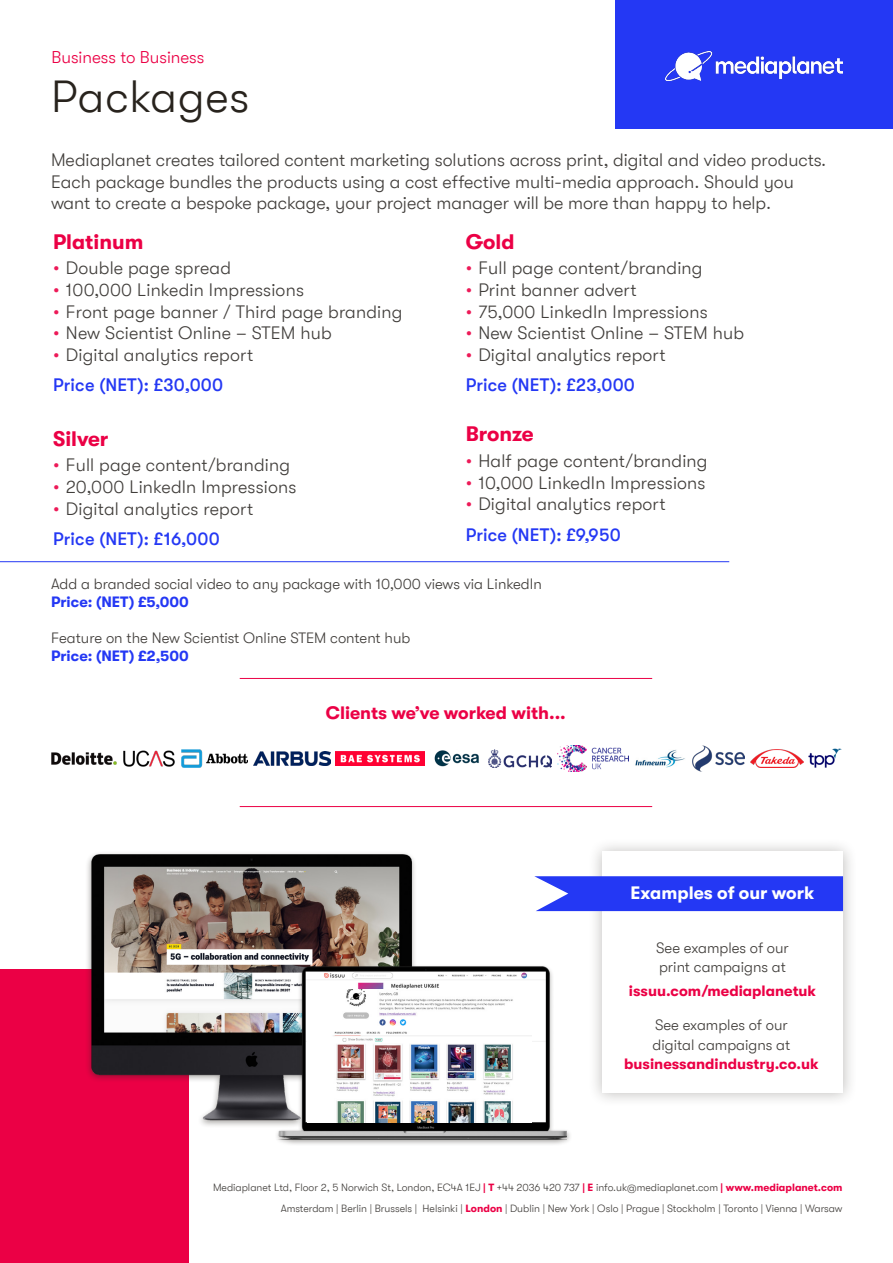
<style>
.page{position:relative;width:893px;height:1263px;background:#fff}
.page>*{position:absolute;margin:0;border:0;box-sizing:border-box;transform-origin:0 0}
.t1{font:300 45px "GT Walsheim Pro";letter-spacing:.02em;color:#28231d}
.t2{font:700 21px "GT Walsheim Pro";color:#eb0045}
.t3{font:300 18px/21.6px "GT Walsheim Pro";letter-spacing:.01em;color:#413e3b}
.t4{font:500 18px "GT Walsheim Pro";letter-spacing:.01em;color:#2438f4}
.t5{font:700 18px "GT Walsheim Pro";color:#eb0045}
.t6{font:700 18px "GT Walsheim Pro";color:#fff}
.t7{font:300 17.1px "GT Walsheim Pro";color:#eb0045}
.t8{font:300 15px/19.5px "GT Walsheim Pro";color:#413e3b}
.t9{font:700 15px "GT Walsheim Pro";color:#eb0045}
.t10{font:700 15px "GT Walsheim Pro";color:#2438f4}
.t11{font:300 10.5px/21px "GT Walsheim Pro";color:#413e3b;text-align:right}
.s1{color:#ed1a58}
.s2{font-weight:700;color:#2438f4}
.s3{font-weight:700;color:#eb0045}
</style>
<div class="page">
<div style="left:616px;top:0;width:277px;height:129px;background:#2438f4"></div>
<img style="left:666px;top:52px;width:177px;height:29px">
<div style="left:0;top:969px;width:188px;height:294px;background:#eb0045"></div>
<hr style="left:0;top:561px;width:729px;height:1px;background:#2438f4">
<img style="left:87px;top:853px;width:328px;height:279px">
<div style="left:274px;top:964px;width:298px;height:182px;background:#28231d;opacity:.4"></div>
<img style="left:271px;top:967px;width:296px;height:173px">
<img style="left:307px;top:990px;width:224px;height:133px">
<div style="left:508px;top:983px;width:7px;height:6px;background:#fff"></div>
<div style="left:588px;top:837px;width:269px;height:270px;background:#28231d;opacity:.3"></div>
<div style="left:602px;top:851px;width:241px;height:242px;background:#fff"></div>
<svg style="left:534px;top:876px;width:309px;height:35px;background:#3244f4"></svg>
<hr style="left:240px;top:806px;width:412px;height:1px;background:#eb0045">
<hr style="left:240px;top:678px;width:412px;height:1px;background:#eb0045">
<img style="left:51px;top:752px;width:66px;height:13px">
<img style="left:123px;top:750px;width:52px;height:17px">
<img style="left:181px;top:750px;width:67px;height:17px">
<img style="left:253px;top:751px;width:77px;height:15px">
<img style="left:336px;top:752px;width:88px;height:13px">
<img style="left:434px;top:750px;width:45px;height:17px">
<img style="left:488px;top:749px;width:64px;height:18px">
<img style="left:557px;top:746px;width:71px;height:25px">
<img style="left:635px;top:749px;width:50px;height:19px">
<img style="left:692px;top:746px;width:53px;height:25px">
<img style="left:750px;top:750px;width:53px;height:17px">
<img style="left:809px;top:748px;width:32px;height:20px">
<p class="t7" style="left:52px;top:48px;width:154px">Business to Business</p>
<h1 class="t1" style="left:51px;top:72px;width:200px">Packages</h1>
<p class="t3" style="left:51px;top:149px;width:777px">Mediaplanet creates tailored content marketing solutions across print, digital and video products.<br>Each package bundles the products using a cost effective multi-media approach. Should you want to create a bespoke package, your project manager will be more than happy to help.</p>
<p class="t2" style="left:53px;top:230px;width:92px">Platinum</p>
<p class="t3" style="left:53px;top:258px;width:179px"><span class="s1">•</span> Double page spread</p>
<p class="t3" style="left:53px;top:279px;width:252px"><span class="s1">•</span> 100,000 Linkedin Impressions</p>
<p class="t3" style="left:53px;top:301px;width:351px"><span class="s1">•</span> Front page banner / Third page branding</p>
<p class="t3" style="left:53px;top:322px;width:280px"><span class="s1">•</span> New Scientist Online – STEM hub</p>
<p class="t3" style="left:53px;top:344px;width:202px"><span class="s1">•</span> Digital analytics report</p>
<p class="t4" style="left:53px;top:375px;width:171px">Price (NET): £30,000</p>
<p class="t2" style="left:53px;top:427px;width:57px">Silver</p>
<p class="t3" style="left:53px;top:455px;width:238px"><span class="s1">•</span> Full page content/branding</p>
<p class="t3" style="left:53px;top:476px;width:245px"><span class="s1">•</span> 20,000 LinkedIn Impressions</p>
<p class="t3" style="left:53px;top:498px;width:202px"><span class="s1">•</span> Digital analytics report</p>
<p class="t4" style="left:53px;top:528px;width:168px">Price (NET): £16,000</p>
<p class="t2" style="left:466px;top:230px;width:50px">Gold</p>
<p class="t3" style="left:466px;top:258px;width:238px"><span class="s1">•</span> Full page content/branding</p>
<p class="t3" style="left:466px;top:279px;width:173px"><span class="s1">•</span> Print banner advert</p>
<p class="t3" style="left:466px;top:301px;width:243px"><span class="s1">•</span> 75,000 LinkedIn Impressions</p>
<p class="t3" style="left:466px;top:322px;width:280px"><span class="s1">•</span> New Scientist Online – STEM hub</p>
<p class="t3" style="left:466px;top:344px;width:202px"><span class="s1">•</span> Digital analytics report</p>
<p class="t4" style="left:466px;top:375px;width:171px">Price (NET): £23,000</p>
<p class="t2" style="left:466px;top:422px;width:70px">Bronze</p>
<p class="t3" style="left:466px;top:450px;width:243px"><span class="s1">•</span> Half page content/branding</p>
<p class="t3" style="left:466px;top:472px;width:241px"><span class="s1">•</span> 10,000 LinkedIn Impressions</p>
<p class="t3" style="left:466px;top:494px;width:202px"><span class="s1">•</span> Digital analytics report</p>
<p class="t4" style="left:466px;top:524px;width:157px">Price (NET): £9,950</p>
<p class="t8" style="left:51px;top:575px;width:492px;line-height:18px">Add a branded social video to any package with 10,000 views via LinkedIn<br><span class="s2">Price: (NET) £5,000</span></p>
<p class="t8" style="left:51px;top:628px;width:361px">Feature on the New Scientist Online STEM content hub</p>
<p class="t10" style="left:51px;top:647px;width:139px">Price: (NET) £2,500</p>
<p class="t5" style="left:326px;top:702px;width:241px">Clients we’ve worked with...</p>
<p class="t6" style="left:631px;top:883px;width:185px">Examples of our work</p>
<p class="t8" style="left:656px;top:938px;width:134px">See examples of our print campaigns at</p>
<p class="t9" style="left:629px;top:982px;width:189px">issuu.com/mediaplanetuk</p>
<p class="t8" style="left:624px;top:1015px;width:196px;text-align:center">See examples of our<br>digital campaigns at <span class="s3">businessandindustry.co.uk</span></p>
<p class="t11" style="left:213px;top:1177px;width:631px">Mediaplanet Ltd, Floor 2, 5 Norwich St, London, EC4A 1EJ <span class="s3">| T</span> +44 2036 420 737 <span class="s3">| E</span> info.uk@mediaplanet.com <span class="s3">| www.mediaplanet.com<br></span>Amsterdam | Berlin | Brussels | Helsinki | <span class="s3">London</span> | Dublin | New York | Oslo | Prague | Stockholm | Toronto | Vienna | Warsaw</p>
</div>
